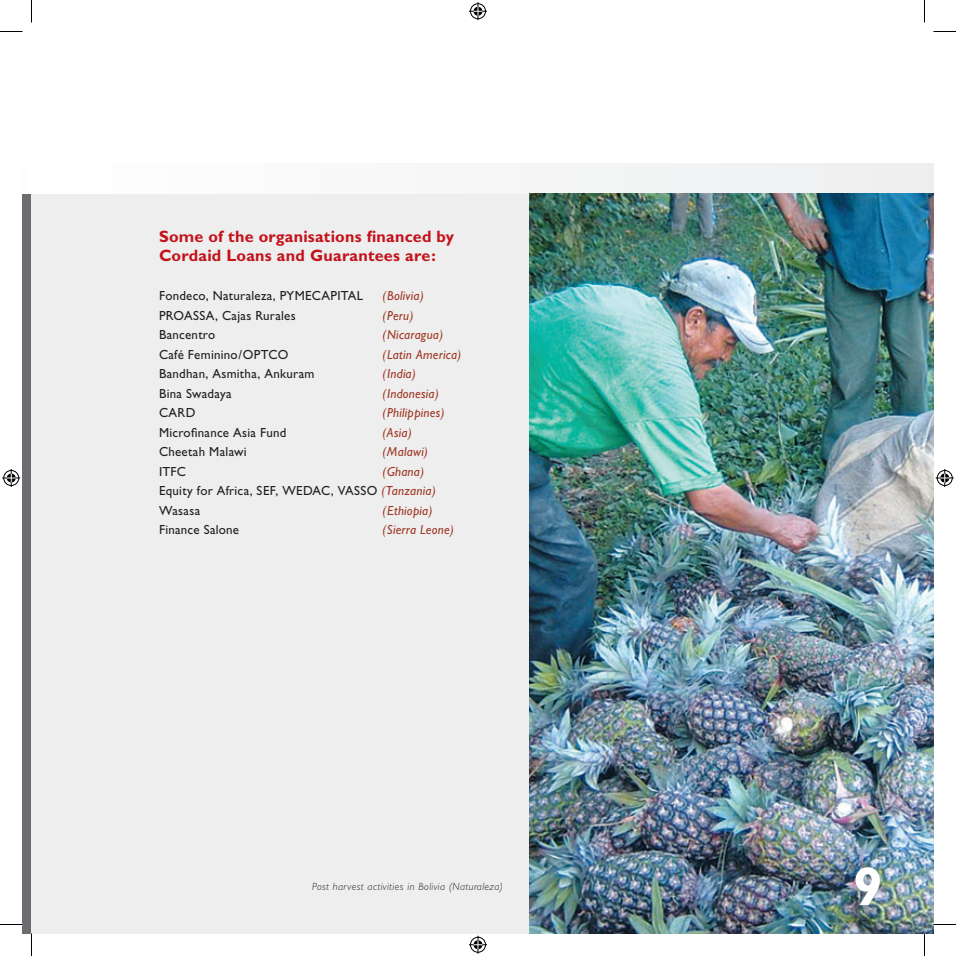
<style>
.page{position:relative;width:956px;height:956px;background:#fff}
.page>*{position:absolute;margin:0;border:0;box-sizing:border-box;transform-origin:0 0}
.t1{font:700 16.5px/19.5px "Gill Sans";letter-spacing:.01em;color:#c4121a}
.t2{font:13.2px/19.5px "Gill Sans";letter-spacing:.02em;color:#231f20}
.t3{font:italic 13.2px "Gill Sans";letter-spacing:.02em;color:#9f3824}
.t4{font:italic 300 10.5px "Gill Sans";letter-spacing:.035em;color:#231f20}
.s1{font-style:italic;color:#9f3824}
</style>
<div class="page">
<div style="left:23px;top:193px;width:9px;height:740px;background:#6c6d70"></div>
<div style="left:31px;top:193px;width:902px;height:740px;background:#eeeeef"></div>
<div style="left:31px;top:163px;width:902px;height:30px;background:#f6f6f7"></div>
<div style="left:23px;top:163px;width:9px;height:30px;background:#fefefe"></div>
<img style="left:529px;top:193px;width:404px;height:740px">
<svg style="left:0;top:31px;width:23px;height:1px"></svg>
<svg style="left:933px;top:31px;width:23px;height:1px"></svg>
<svg style="left:0;top:923px;width:23px;height:2px"></svg>
<svg style="left:933px;top:923px;width:23px;height:2px"></svg>
<svg style="left:31px;top:0;width:1px;height:23px"></svg>
<svg style="left:31px;top:933px;width:1px;height:23px"></svg>
<svg style="left:924px;top:0;width:1px;height:23px"></svg>
<svg style="left:923px;top:933px;width:2px;height:23px"></svg>
<svg style="left:469px;top:2px;width:18px;height:18px"></svg>
<svg style="left:469px;top:936px;width:18px;height:18px"></svg>
<svg style="left:2px;top:469px;width:18px;height:18px"></svg>
<svg style="left:936px;top:469px;width:18px;height:18px"></svg>
<svg style="left:855px;top:867px;width:25px;height:38px"></svg>
<p class="t1" style="left:159px;top:226px;width:297px">Some of the organisations financed by<br>Cordaid Loans and Guarantees are:</p>
<p class="t2" style="left:159px;top:286px;width:206px">Fondeco, Naturaleza, PYMECAPITAL</p>
<p class="t3" style="left:383px;top:288px;width:43px">(Bolivia)</p>
<p class="t2" style="left:159px;top:305px;width:138px">PROASSA, Cajas Rurales</p>
<p class="t3" style="left:383px;top:308px;width:32px">(Peru)</p>
<p class="t2" style="left:159px;top:325px;width:58px">Bancentro</p>
<p class="t3" style="left:383px;top:327px;width:62px">(Nicaragua)</p>
<p class="t2" style="left:159px;top:344px;width:131px">Café Feminino/OPTCO</p>
<p class="t3" style="left:383px;top:347px;width:80px">(Latin America)</p>
<p class="t2" style="left:159px;top:364px;width:157px">Bandhan, Asmitha, Ankuram</p>
<p class="t3" style="left:383px;top:366px;width:35px">(India)</p>
<p class="t2" style="left:159px;top:383px;width:74px">Bina Swadaya</p>
<p class="t3" style="left:383px;top:386px;width:58px">(Indonesia)</p>
<p class="t2" style="left:159px;top:403px;width:38px">CARD</p>
<p class="t3" style="left:383px;top:405px;width:63px">(Philippines)</p>
<p class="t2" style="left:159px;top:422px;width:129px">Microfinance Asia Fund</p>
<p class="t3" style="left:383px;top:425px;width:31px">(Asia)</p>
<p class="t2" style="left:159px;top:442px;width:89px">Cheetah Malawi</p>
<p class="t3" style="left:383px;top:444px;width:47px">(Malawi)</p>
<p class="t2" style="left:159px;top:461px;width:29px">ITFC</p>
<p class="t2" style="left:159px;top:461px;width:278px;text-indent:223px"><span class="s1">(Ghana)<br></span>Equity for Africa, SEF, WEDAC, VASSO <span class="s1">(Tanzania)<br></span>Wasasa</p>
<p class="t3" style="left:383px;top:503px;width:52px">(Ethiopia)</p>
<p class="t2" style="left:159px;top:520px;width:82px">Finance Salone</p>
<p class="t3" style="left:383px;top:522px;width:73px">(Sierra Leone)</p>
<p class="t4" style="left:312px;top:880px;width:192px">Post harvest activities in Bolivia (Naturaleza)</p>
</div>
